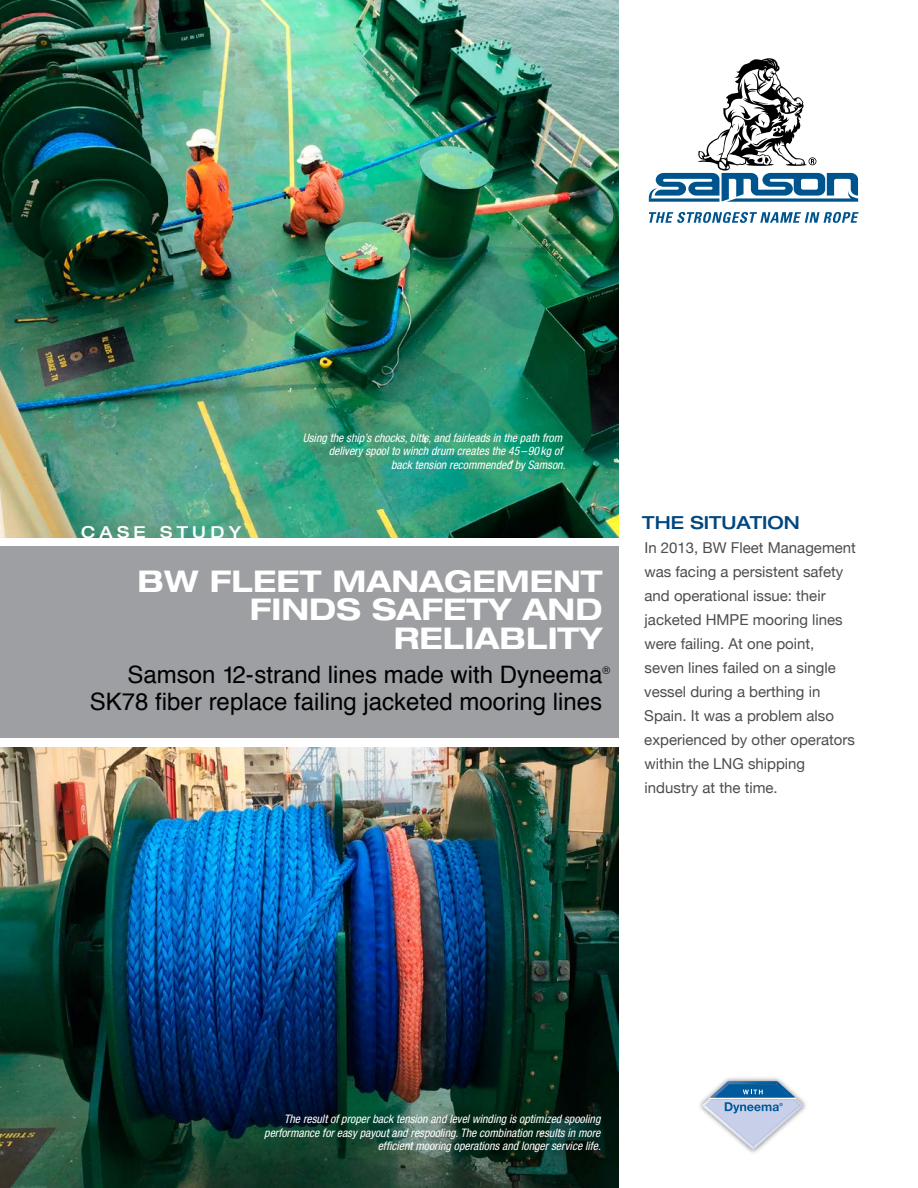
<style>
.page{position:relative;width:918px;height:1188px;background:#fff}
.page>*{position:absolute;margin:0;border:0;box-sizing:border-box;transform-origin:0 0}
.t1{font:700 expanded 30px/28.5px "Helvetica Neue";color:#fff;text-align:right}
.t2{font:24px/27px "Helvetica";color:#000;text-align:right}
.t3{font:500 expanded 18px "Helvetica Neue";color:#00467f}
.t4{font:500 expanded 16.5px "Helvetica Neue";letter-spacing:.26em;color:#fff}
.t5{font:15px/24px "Helvetica Neue";color:#4d4d4f}
.t6{font:italic condensed 11.7px/13.5px "Helvetica Neue";color:#fff;text-align:right}
.t7{font:10.5px "Helvetica";color:#000}
</style>
<div class="page">
<img style="left:0;top:0;width:619px;height:538px">
<div style="left:0;top:546px;width:619px;height:192px;background:#9d9fa2"></div>
<svg style="left:649px;top:212px;width:210px;height:11px"></svg>
<svg style="left:649px;top:58px;width:209px;height:144px"></svg>
<img style="left:0;top:747px;width:619px;height:441px">
<div style="left:696px;top:1076px;width:113px;height:79px;background:#000;opacity:.55"></div>
<svg style="left:701px;top:1081px;width:103px;height:69px"></svg>
<h3 class="t4" style="left:81px;top:521px;width:162px">CASE STUDY</h3>
<p class="t6" style="left:303px;top:431px;width:264px">Using the ship’s chocks, bitts, and fairleads in the path from delivery spool to winch drum creates the 45 –90 kg of<br>back tension recommended by Samson.</p>
<h1 class="t1" style="left:138px;top:566px;width:467px">BW FLEET MANAGEMENT<br>FINDS SAFETY AND<br>RELIABLITY</h1>
<h2 class="t2" style="left:90px;top:662px;width:514px">Samson 12-strand lines made with Dyneema<br>SK78 fiber replace failing jacketed mooring lines</h2>
<p class="t7" style="left:602px;top:662px;width:9px">®</p>
<h3 class="t3" style="left:642px;top:511px;width:159px">THE SITUATION</h3>
<p class="t5" style="left:644px;top:537px;width:213px">In 2013, BW Fleet Management was facing a persistent safety and operational issue: their jacketed HMPE mooring lines were failing. At one point, seven lines failed on a single vessel during a berthing in<br>Spain. It was a problem also experienced by other operators within the LNG shipping industry at the time.</p>
<p class="t6" style="left:264px;top:1112px;width:338px">The result of proper back tension and level winding is optimized spooling performance for easy payout and respooling. The combination results in more efficient mooring operations and longer service life.</p>
</div>
